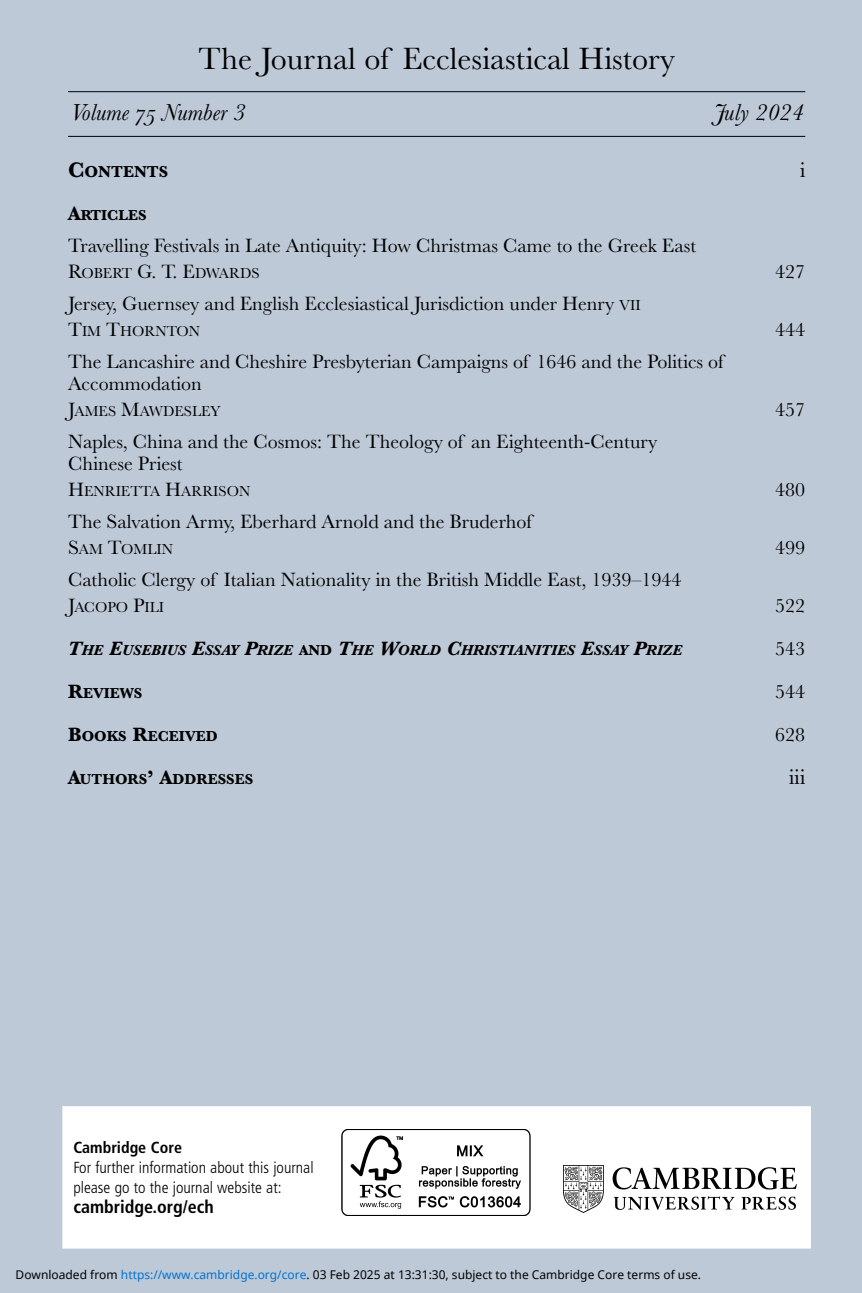
<style>
.page{position:relative;width:862px;height:1293px;background:#bec9d8}
.page>*{position:absolute;margin:0;border:0;box-sizing:border-box;transform-origin:0 0}
.t1{font:32px "Baskerville";color:#000}
.t2{font:italic 24px "Baskerville";color:#000}
.t3{font:22px "Baskerville";color:#000}
.t4{font:20px/22px "Baskerville";color:#000}
.t5{font:700 condensed 18px "Frutiger";color:#000}
.t6{font:700 16.4px "Baskerville";color:#000}
.t7{font:300 condensed 16px/20px "Frutiger";color:#000}
.t8{font:15px "Baskerville";color:#000}
.t9{font:italic 700 15px "Baskerville";color:#000}
.t10{font:700 15px "Baskerville";color:#000}
.t11{font:12px "Noto Sans";color:#000}
.s1{font-family:"Bskvill Exp"}
.s2{font-size:22px}
.s3{font-size:20px}
.s4{font-size:15px}
.s5{font-style:normal}
.s6{font-weight:700}
.s7{color:#0172cf}
</style>
<div class="page">
<hr style="left:68px;top:91px;width:737px;height:1px;background:#000">
<hr style="left:68px;top:136px;width:737px;height:1px;background:#000">
<div style="left:63px;top:1107px;width:747px;height:140px;background:#fff"></div>
<div style="left:62px;top:1106px;width:749px;height:142px;border:1px solid #fff"></div>
<img style="left:342px;top:1129px;width:188px;height:86px">
<img style="left:564px;top:1165px;width:232px;height:47px">
<p class="t1" style="left:198px;top:47px;width:478px">The Journal of Ecclesiastical History</p>
<p class="t2" style="left:70px;top:103px;width:177px">Volume <span class="s1">75</span> Number 3</p>
<p class="t2" style="left:714px;top:103px;width:91px">July 2024</p>
<p class="t6" style="left:68px;top:166px;width:102px"><span class="s2">C</span>ONTENTS</p>
<p class="t3" style="left:800px;top:162px;width:7px">i</p>
<p class="t10" style="left:68px;top:210px;width:80px"><span class="s3">A</span>RTICLES</p>
<p class="t4" style="left:68px;top:237px;width:630px">Travelling Festivals in Late Antiquity: How Christmas Came to the Greek East</p>
<p class="t8" style="left:68px;top:268px;width:193px"><span class="s3">R</span>OBERT <span class="s3">G. T. E</span>DWARDS</p>
<p class="t4" style="left:775px;top:263px;width:31px">427</p>
<p class="t4" style="left:68px;top:295px;width:574px">Jersey, Guernsey and English Ecclesiastical Jurisdiction under Henry <span class="s4">VII</span></p>
<p class="t8" style="left:68px;top:326px;width:134px"><span class="s3">T</span>IM <span class="s3">T</span>HORNTON</p>
<p class="t4" style="left:775px;top:321px;width:31px">444</p>
<p class="t4" style="left:68px;top:353px;width:657px">The Lancashire and Cheshire Presbyterian Campaigns of 1646 and the Politics of<br>Accommodation</p>
<p class="t8" style="left:68px;top:406px;width:154px"><span class="s3">J</span>AMES <span class="s3">M</span>AWDESLEY</p>
<p class="t4" style="left:775px;top:401px;width:31px">457</p>
<p class="t4" style="left:68px;top:433px;width:590px">Naples, China and the Cosmos: The Theology of an Eighteenth-Century<br>Chinese Priest</p>
<p class="t8" style="left:68px;top:486px;width:184px"><span class="s3">H</span>ENRIETTA <span class="s3">H</span>ARRISON</p>
<p class="t4" style="left:775px;top:481px;width:31px">480</p>
<p class="t4" style="left:68px;top:513px;width:465px">The Salvation Army, Eberhard Arnold and the Bruderhof</p>
<p class="t8" style="left:68px;top:544px;width:107px"><span class="s3">S</span>AM <span class="s3">T</span>OMLIN</p>
<p class="t4" style="left:775px;top:539px;width:31px">499</p>
<p class="t4" style="left:68px;top:571px;width:615px">Catholic Clergy of Italian Nationality in the British Middle East, 1939–1944</p>
<p class="t8" style="left:68px;top:602px;width:98px"><span class="s3">J</span>ACOPO <span class="s3">P</span>ILI</p>
<p class="t4" style="left:775px;top:597px;width:31px">522</p>
<p class="t9" style="left:68px;top:644px;width:615px"><span class="s3">T</span>HE <span class="s3">E</span>USEBIUS <span class="s3">E</span>SSAY <span class="s3">P</span>RIZE <span class="s5">AND</span> <span class="s3">T</span>HE <span class="s3">W</span>ORLD <span class="s3">C</span>HRISTIANITIES <span class="s3">E</span>SSAY <span class="s3">P</span>RIZE</p>
<p class="t4" style="left:775px;top:640px;width:31px">543</p>
<p class="t10" style="left:68px;top:687px;width:76px"><span class="s3">R</span>EVIEWS</p>
<p class="t4" style="left:775px;top:683px;width:31px">544</p>
<p class="t10" style="left:68px;top:730px;width:151px"><span class="s3">B</span>OOKS <span class="s3">R</span>ECEIVED</p>
<p class="t4" style="left:775px;top:726px;width:31px">628</p>
<p class="t10" style="left:68px;top:773px;width:187px"><span class="s3">A</span>UTHORS<span class="s3">’ A</span>DDRESSES</p>
<p class="t3" style="left:789px;top:769px;width:18px">iii</p>
<p class="t7" style="left:73px;top:1139px;width:242px"><span class="s6">Cambridge Core<br></span>For further information about this journal please go to the journal website at:</p>
<p class="t5" style="left:73px;top:1199px;width:142px">cambridge.org/ech</p>
<p class="t11" style="left:16px;top:1266px;width:687px">Downloaded from <span class="s7">https://www.cambridge.org/core</span>. 03 Feb 2025 at 13:31:30, subject to the Cambridge Core terms of use.</p>
</div>
